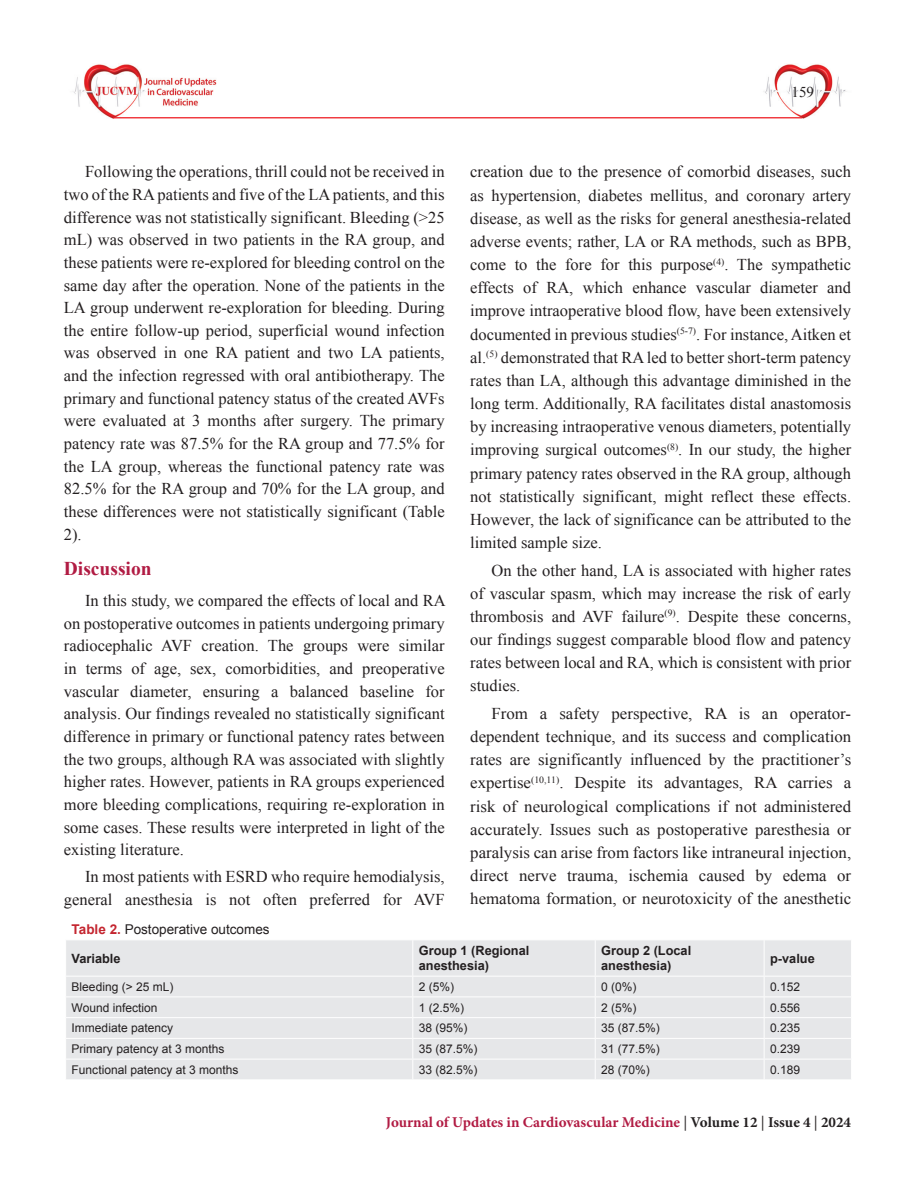
<style>
.page{position:relative;width:915px;height:1191px;background:#fff}
.page>*{position:absolute;margin:0;border:0;box-sizing:border-box;transform-origin:0 0}
.ARA_BASLIK{font:700 19.5px "Times New Roman";color:#b11b43}
.YAZI{font:16.5px/23.1px "Times New Roman";color:#231f20;text-align:justify}
.t1{font:700 15px "Minion Pro";color:#b11b43}
.t2{font:15px "Times New Roman";color:#231f20}
.TABLO-BASLIK{font:13.5px "Arial";color:#231f20}
.TABLO-ARA_BASLIK{font:700 12.75px/15px "Arial";color:#231f20}
.TABLO-YAZI{font:12px "Arial";color:#231f20}
.s1{font-weight:700;color:#c42630}
.s2{font-weight:400;color:#231f20}
.s3{color:#231f20}
</style>
<div class="page">
<img style="left:73px;top:64px;width:147px;height:55px">
<img style="left:694px;top:64px;width:153px;height:55px">
<hr style="left:113px;top:117px;width:688px;height:1px;background:#ee1d23">
<div style="left:66px;top:940px;width:784px;height:139px;background:#e6e7e9"></div>
<hr style="left:412px;top:940px;width:1px;height:35px;background:#fff">
<hr style="left:594px;top:940px;width:1px;height:35px;background:#fff">
<hr style="left:763px;top:940px;width:1px;height:35px;background:#fff">
<hr style="left:65px;top:996px;width:347px;height:1px;background:#fff">
<hr style="left:412px;top:996px;width:183px;height:1px;background:#fff">
<hr style="left:595px;top:996px;width:168px;height:1px;background:#fff">
<hr style="left:763px;top:996px;width:88px;height:1px;background:#fff">
<hr style="left:65px;top:1017px;width:347px;height:1px;background:#fff">
<hr style="left:412px;top:1017px;width:183px;height:1px;background:#fff">
<hr style="left:595px;top:1017px;width:168px;height:1px;background:#fff">
<hr style="left:763px;top:1017px;width:88px;height:1px;background:#fff">
<hr style="left:65px;top:1038px;width:347px;height:1px;background:#fff">
<hr style="left:412px;top:1038px;width:183px;height:1px;background:#fff">
<hr style="left:595px;top:1038px;width:168px;height:1px;background:#fff">
<hr style="left:763px;top:1038px;width:88px;height:1px;background:#fff">
<hr style="left:65px;top:1058px;width:347px;height:1px;background:#fff">
<hr style="left:412px;top:1058px;width:183px;height:1px;background:#fff">
<svg style="left:412px;top:976px;width:1px;height:103px"></svg>
<hr style="left:595px;top:1058px;width:168px;height:1px;background:#fff">
<svg style="left:594px;top:976px;width:1px;height:103px"></svg>
<hr style="left:763px;top:1058px;width:88px;height:1px;background:#fff">
<svg style="left:763px;top:976px;width:1px;height:103px"></svg>
<hr style="left:65px;top:975px;width:347px;height:1px;background:#fff">
<hr style="left:412px;top:975px;width:183px;height:1px;background:#fff">
<hr style="left:595px;top:975px;width:168px;height:1px;background:#fff">
<hr style="left:763px;top:975px;width:88px;height:1px;background:#fff">
<svg style="left:850px;top:977px;width:1px;height:102px"></svg>
<p class="t2" style="left:791px;top:82px;width:24px">159</p>
<p class="YAZI" style="left:64px;top:160px;width:382px;line-height:22.6px;text-indent:21px">Following the operations, thrill could not be received in two of the RA patients and five of the LA patients, and this difference was not statistically significant. Bleeding (&gt;25 mL) was observed in two patients in the RA group, and these patients were re-explored for bleeding control on the same day after the operation. None of the patients in the LA group underwent re-exploration for bleeding. During the entire follow-up period, superficial wound infection was observed in one RA patient and two LA patients, and the infection regressed with oral antibiotherapy. The primary and functional patency status of the created AVFs were evaluated at 3 months after surgery. The primary patency rate was 87.5% for the RA group and 77.5% for the LA group, whereas the functional patency rate was 82.5% for the RA group and 70% for the LA group, and these differences were not statistically significant (Table 2).</p>
<p class="ARA_BASLIK" style="left:64px;top:555px;width:89px">Discussion</p>
<p class="YAZI" style="left:64px;top:589px;width:383px;line-height:22.6px;text-indent:21px">In this study, we compared the effects of local and RA on postoperative outcomes in patients undergoing primary radiocephalic AVF creation. The groups were similar in terms of age, sex, comorbidities, and preoperative vascular diameter, ensuring a balanced baseline for analysis. Our findings revealed no statistically significant difference in primary or functional patency rates between the two groups, although RA was associated with slightly higher rates. However, patients in RA groups experienced more bleeding complications, requiring re-exploration in some cases. These results were interpreted in light of the existing literature.</p>
<p class="YAZI" style="left:64px;top:865px;width:382px;line-height:22.6px;text-align:right">In most patients with ESRD who require hemodialysis, general anesthesia is not often preferred for AVF</p>
<p class="YAZI" style="left:470px;top:160px;width:382px">creation due to the presence of comorbid diseases, such as hypertension, diabetes mellitus, and coronary artery disease, as well as the risks for general anesthesia-related adverse events; rather, LA or RA methods, such as BPB, come to the fore for this purpose<sup>(4)</sup>. The sympathetic effects of RA, which enhance vascular diameter and improve intraoperative blood flow, have been extensively documented in previous studies<sup>(5-7)</sup>. For instance, Aitken et al.<sup>(5)</sup> demonstrated that RA led to better short-term patency rates than LA, although this advantage diminished in the long term. Additionally, RA facilitates distal anastomosis by increasing intraoperative venous diameters, potentially improving surgical outcomes<sup>(8)</sup>. In our study, the higher primary patency rates observed in the RA group, although not statistically significant, might reflect these effects.<br>However, the lack of significance can be attributed to the limited sample size.</p>
<p class="YAZI" style="left:470px;top:558px;width:382px;text-indent:21px">On the other hand, LA is associated with higher rates of vascular spasm, which may increase the risk of early thrombosis and AVF failure<sup>(9)</sup>. Despite these concerns, our findings suggest comparable blood flow and patency rates between local and RA, which is consistent with prior studies.</p>
<p class="YAZI" style="left:470px;top:701px;width:382px;text-indent:21px">From a safety perspective, RA is an operator&shy;dependent technique, and its success and complication rates are significantly influenced by the practitioner’s expertise<sup>(10,11)</sup>. Despite its advantages, RA carries a risk of neurological complications if not administered accurately. Issues such as postoperative paresthesia or paralysis can arise from factors like intraneural injection, direct nerve trauma, ischemia caused by edema or hematoma formation, or neurotoxicity of the anesthetic</p>
<p class="TABLO-BASLIK" style="left:72px;top:920px;width:199px"><span class="s1">Table 2.</span> Postoperative outcomes</p>
<p class="TABLO-ARA_BASLIK" style="left:72px;top:951px;width:50px">Variable</p>
<p class="TABLO-ARA_BASLIK" style="left:418px;top:943px;width:112px">Group 1 (Regional anesthesia)</p>
<p class="TABLO-ARA_BASLIK" style="left:601px;top:943px;width:91px">Group 2 (Local anesthesia)</p>
<p class="TABLO-ARA_BASLIK" style="left:769px;top:951px;width:46px">p-value</p>
<p class="TABLO-YAZI" style="left:72px;top:978px;width:103px">Bleeding (&gt; 25 mL)</p>
<p class="TABLO-YAZI" style="left:418px;top:978px;width:37px">2 (5%)</p>
<p class="TABLO-YAZI" style="left:601px;top:978px;width:37px">0 (0%)</p>
<p class="TABLO-YAZI" style="left:769px;top:978px;width:32px">0.152</p>
<p class="TABLO-YAZI" style="left:72px;top:999px;width:87px">Wound infection</p>
<p class="TABLO-YAZI" style="left:418px;top:999px;width:47px">1 (2.5%)</p>
<p class="TABLO-YAZI" style="left:601px;top:999px;width:37px">2 (5%)</p>
<p class="TABLO-YAZI" style="left:769px;top:999px;width:32px">0.556</p>
<p class="TABLO-YAZI" style="left:72px;top:1020px;width:103px">Immediate patency</p>
<p class="TABLO-YAZI" style="left:418px;top:1020px;width:50px">38 (95%)</p>
<p class="TABLO-YAZI" style="left:601px;top:1020px;width:60px">35 (87.5%)</p>
<p class="TABLO-YAZI" style="left:769px;top:1020px;width:32px">0.235</p>
<p class="TABLO-YAZI" style="left:72px;top:1041px;width:154px">Primary patency at 3 months</p>
<p class="TABLO-YAZI" style="left:418px;top:1041px;width:60px">35 (87.5%)</p>
<p class="TABLO-YAZI" style="left:601px;top:1041px;width:60px">31 (77.5%)</p>
<p class="TABLO-YAZI" style="left:769px;top:1041px;width:32px">0.239</p>
<p class="TABLO-YAZI" style="left:72px;top:1061px;width:168px">Functional patency at 3 months</p>
<p class="TABLO-YAZI" style="left:418px;top:1061px;width:60px">33 (82.5%)</p>
<p class="TABLO-YAZI" style="left:601px;top:1061px;width:50px">28 (70%)</p>
<p class="TABLO-YAZI" style="left:769px;top:1061px;width:32px">0.189</p>
<p class="t1" style="left:386px;top:1111px;width:466px">Journal of Updates in Cardiovascular Medicine <span class="s2">|</span> <span class="s3">Volume 12</span> <span class="s2">|</span> <span class="s3">Issue 4</span> <span class="s2">|</span> <span class="s3">2024</span></p>
</div>
